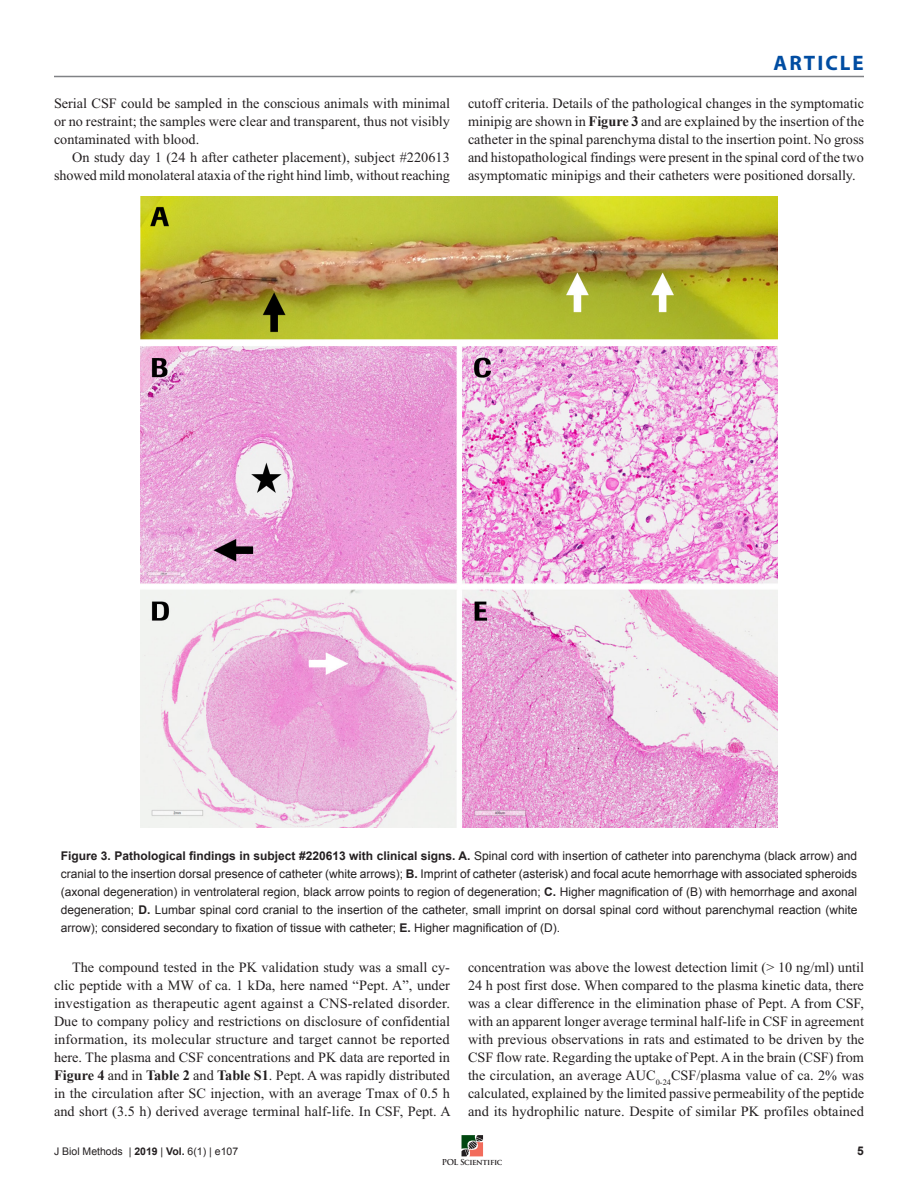
<style>
.page{position:relative;width:918px;height:1188px;background:#fff}
.page>*{position:absolute;margin:0;border:0;box-sizing:border-box;transform-origin:0 0}
.t1{font:700 21px "Myriad Pro";letter-spacing:.095em;color:#014da2}
.Body{font:14.25px/18px "Times New Roman";color:#231f20;text-align:justify}
.Figure_Legend_-_Span{font:12px/18px "Arial";color:#231f20;text-align:justify}
.t2{font:700 12px "Arial";color:#231f20}
.t3{font:10.5px "Arial";color:#231f20}
.t4{font:700 7.95px "Trajan Pro";letter-spacing:-.05em;color:#231f20}
.s1{font-weight:700}
</style>
<div class="page">
<svg style="left:462px;top:1135px;width:21px;height:21px"></svg>
<hr style="left:54px;top:76px;width:810px;height:1px;background:#808285">
<img style="left:141px;top:196px;width:636px;height:632px">
<p class="Body" style="left:54px;top:94px;width:398px">Serial CSF could be sampled in the conscious animals with minimal or no restraint; the samples were clear and transparent, thus not visibly contaminated with blood.</p>
<p class="Body" style="left:54px;top:148px;width:397px;text-align:right">On study day 1 (24 h after catheter placement), subject #220613 showed mild monolateral ataxia of the right hind limb, without reaching</p>
<h1 class="t1" style="left:774px;top:49px;width:92px">ARTICLE</h1>
<p class="Body" style="left:468px;top:94px;width:398px">cutoff criteria. Details of the pathological changes in the symptomatic minipig are shown in <span class="s1">Figure 3</span> and are explained by the insertion of the catheter in the spinal parenchyma distal to the insertion point. No gross and histopathological findings were present in the spinal cord of the two asymptomatic minipigs and their catheters were positioned dorsally.</p>
<p class="Figure_Legend_-_Span" style="left:61px;top:846px;width:798px"><span class="s1">Figure 3. Pathological findings in subject #220613 with clinical signs. A.</span> Spinal cord with insertion of catheter into parenchyma (black arrow) and cranial to the insertion dorsal presence of catheter (white arrows); <span class="s1">B.</span> Imprint of catheter (asterisk) and focal acute hemorrhage with associated spheroids (axonal degeneration) in ventrolateral region, black arrow points to region of degeneration; <span class="s1">C.</span> Higher magnification of (B) with hemorrhage and axonal degeneration; <span class="s1">D.</span> Lumbar spinal cord cranial to the insertion of the catheter, small imprint on dorsal spinal cord without parenchymal reaction (white arrow); considered secondary to fixation of tissue with catheter; <span class="s1">E.</span> Higher magnification of (D).</p>
<p class="Body" style="left:54px;top:958px;width:398px;text-indent:18px">The compound tested in the PK validation study was a small cy&shy;clic peptide with a MW of ca. 1 kDa, here named “Pept. A”, under investigation as therapeutic agent against a CNS-related disorder.<br>Due to company policy and restrictions on disclosure of confidential information, its molecular structure and target cannot be reported here. The plasma and CSF concentrations and PK data are reported in <span class="s1">Figure 4</span> and in <span class="s1">Table 2</span> and <span class="s1">Table S1</span>. Pept. A was rapidly distributed in the circulation after SC injection, with an average Tmax of 0.5 h and short (3.5 h) derived average terminal half-life. In CSF, Pept. A</p>
<p class="Body" style="left:468px;top:958px;width:398px">concentration was above the lowest detection limit (&gt; 10 ng/ml) until 24 h post first dose. When compared to the plasma kinetic data, there was a clear difference in the elimination phase of Pept. A from CSF, with an apparent longer average terminal half-life in CSF in agreement with previous observations in rats and estimated to be driven by the CSF flow rate. Regarding the uptake of Pept. A in the brain (CSF) from the circulation, an average AUC<sub>0-24</sub>CSF/plasma value of ca. 2% was calculated, explained by the limited passive permeability of the peptide and its hydrophilic nature. Despite of similar PK profiles obtained</p>
<p class="t3" style="left:54px;top:1144px;width:186px">J Biol Methods | <span class="s1">2019</span> | <span class="s1">Vol.</span> 6(1) | e107</p>
<p class="t2" style="left:857px;top:1142px;width:8px">5</p>
<p class="t4" style="left:442px;top:1158px;width:62px">POL Scientific</p>
</div>
